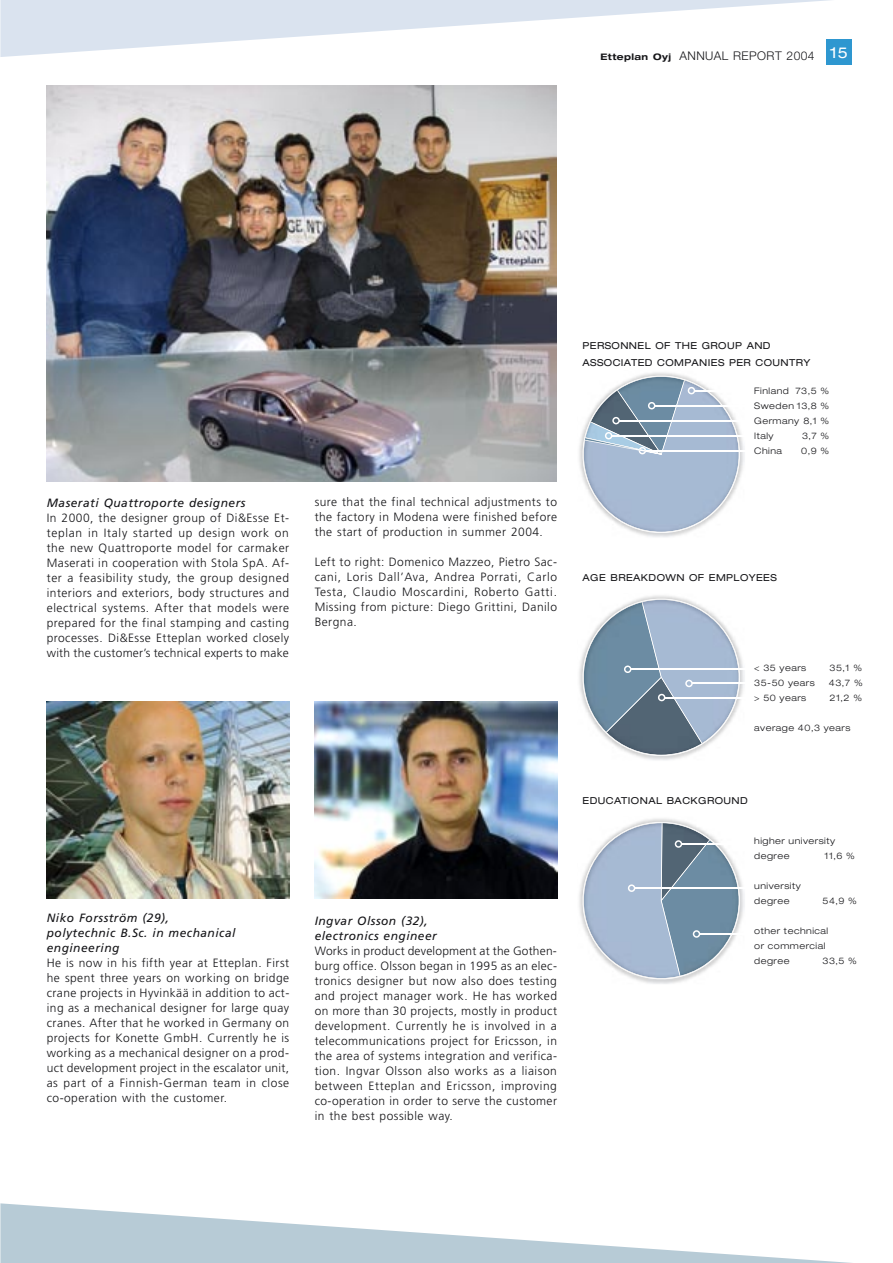
<style>
.page{position:relative;width:893px;height:1263px;background:#fff}
.page>*{position:absolute;margin:0;border:0;box-sizing:border-box;transform-origin:0 0}
.t1{font:expanded 15px "Helvetica Neue";color:#fff}
.t2{font:300 12px/15px "Frutiger";letter-spacing:.04em;color:#151518;text-align:justify}
.t3{font:italic 12px/15px "Frutiger";letter-spacing:.04em;color:#151518}
.t4{font:300 12px "Helvetica Neue";letter-spacing:.035em;color:#151518}
.t5{font:expanded 9.6px/16.8px "Helvetica Neue";letter-spacing:.045em;color:#151518}
.t6{font:300 expanded 9px/15px "Helvetica Neue";letter-spacing:.055em;color:#151518}
.s1{font-weight:700;font-stretch:expanded;font-size:9px}
</style>
<div class="page">
<div style="left:826px;top:39px;width:26px;height:26px;background:#2e97d0"></div>
<svg style="left:0;top:0;width:831px;height:57px"></svg>
<svg style="left:0;top:1203px;width:852px;height:60px"></svg>
<svg style="left:579px;top:595px;width:166px;height:165px"></svg>
<svg style="left:579px;top:818px;width:166px;height:166px"></svg>
<img style="left:47px;top:85px;width:510px;height:397px">
<img style="left:47px;top:702px;width:242px;height:196px">
<img style="left:315px;top:702px;width:242px;height:196px">
<svg style="left:579px;top:372px;width:166px;height:165px"></svg>
<p class="t4" style="left:600px;top:49px;width:216px"><span class="s1">Etteplan Oyj</span> ANNUAL REPORT 2004</p>
<p class="t1" style="left:830px;top:43px;width:19px">15</p>
<p class="t3" style="left:47px;top:495px;width:200px">Maserati Quattroporte designers</p>
<p class="t2" style="left:47px;top:510px;width:244px">In 2000, the designer group of Di&amp;Esse Et&shy;teplan in Italy started up design work on the new Quattroporte model for carmaker Maserati in cooperation with Stola SpA. Af&shy;ter a feasibility study, the group designed interiors and exteriors, body structures and electrical systems. After that models were prepared for the final stamping and casting processes. Di&amp;Esse Etteplan worked closely with the customer’s technical experts to make</p>
<p class="t2" style="left:315px;top:494px;width:244px">sure that the final technical adjustments to the factory in Modena were finished before the start of production in summer 2004.</p>
<p class="t2" style="left:315px;top:554px;width:244px">Left to right: Domenico Mazzeo, Pietro Sac&shy;cani, Loris Dall’Ava, Andrea Porrati, Carlo Testa, Claudio Moscardini, Roberto Gatti.<br>Missing from picture: Diego Grittini, Danilo Bergna.</p>
<p class="t5" style="left:583px;top:337px;width:229px">PERSONNEL OF THE GROUP AND<br>ASSOCIATED COMPANIES PER COUNTRY</p>
<p class="t6" style="left:754px;top:383px;width:77px;text-align:justify">Finland 73,5 % Sweden 13,8 % Germany 8,1 % Italy</p>
<p class="t6" style="left:802px;top:428px;width:29px">3,7 %</p>
<p class="t6" style="left:754px;top:443px;width:29px">China</p>
<p class="t6" style="left:801px;top:443px;width:29px">0,9 %</p>
<p class="t5" style="left:583px;top:569px;width:196px">AGE BREAKDOWN OF EMPLOYEES</p>
<p class="t6" style="left:754px;top:660px;width:54px">&lt; 35 years</p>
<p class="t6" style="left:829px;top:660px;width:34px">35,1 %</p>
<p class="t6" style="left:754px;top:675px;width:62px">35-50 years</p>
<p class="t6" style="left:829px;top:675px;width:35px">43,7 %</p>
<p class="t6" style="left:754px;top:690px;width:54px">&gt; 50 years</p>
<p class="t6" style="left:829px;top:690px;width:34px">21,2 %</p>
<p class="t6" style="left:754px;top:720px;width:98px">average 40,3 years</p>
<p class="t3" style="left:47px;top:911px;width:190px">Niko Forsström (29), polytechnic B.Sc. in mechanical engineering</p>
<p class="t2" style="left:47px;top:956px;width:244px">He is now in his fifth year at Etteplan. First he spent three years on working on bridge crane projects in Hyvinkää in addition to act&shy;ing as a mechanical designer for large quay cranes. After that he worked in Germany on projects for Konette GmbH. Currently he is working as a mechanical designer on a prod&shy;uct development project in the escalator unit, as part of a Finnish-German team in close co-operation with the customer.</p>
<p class="t3" style="left:315px;top:913px;width:124px">Ingvar Olsson (32), electronics engineer</p>
<p class="t2" style="left:315px;top:943px;width:244px">Works in product development at the Gothen&shy;burg office. Olsson began in 1995 as an elec&shy;tronics designer but now also does testing and project manager work. He has worked on more than 30 projects, mostly in product development. Currently he is involved in a telecommunications project for Ericsson, in the area of systems integration and verifica&shy;tion. Ingvar Olsson also works as a liaison between Etteplan and Ericsson, improving co-operation in order to serve the customer in the best possible way.</p>
<p class="t5" style="left:583px;top:792px;width:167px">EDUCATIONAL BACKGROUND</p>
<p class="t6" style="left:754px;top:834px;width:82px">higher university degree</p>
<p class="t6" style="left:824px;top:849px;width:32px">11,6 %</p>
<p class="t6" style="left:754px;top:879px;width:48px">university degree</p>
<p class="t6" style="left:822px;top:894px;width:36px">54,9 %</p>
<p class="t6" style="left:754px;top:924px;width:75px">other technical or commercial degree</p>
<p class="t6" style="left:822px;top:954px;width:36px">33,5 %</p>
</div>
